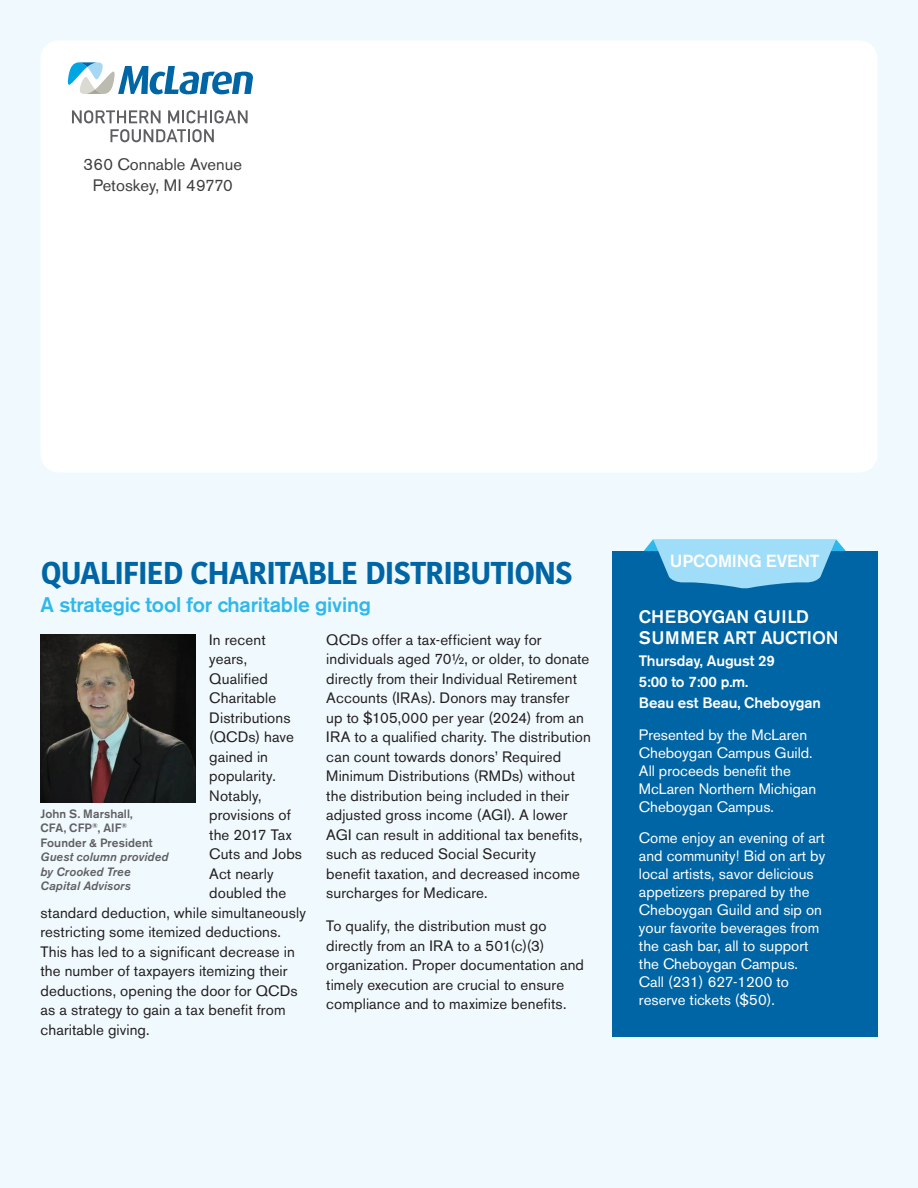
<style>
.page{position:relative;width:918px;height:1188px;background:#f0f9fd}
.page>*{position:absolute;margin:0;border:0;box-sizing:border-box;transform-origin:0 0}
.t1{font:700 31.5px "Kohinoor Bangla";letter-spacing:-.04em;color:#0065a4}
.t2{font:500 21px "Akzidenz Grotesk BE";letter-spacing:-.01em;color:#2fb8eb}
.t3{font:500 18px/21.6px "Akzidenz Grotesk BE";letter-spacing:-.01em;color:#fff}
.t4{font:500 17.4px "Akzidenz Grotesk BE";letter-spacing:-.015em;color:#fff}
.t5{font:16.5px/21px "Akzidenz Grotesk BE";color:#3e3e3f;text-align:center}
.t6{font:15px/19.5px "Akzidenz Grotesk BE";letter-spacing:.01em;color:#231f20}
.t7{font:15px/18px "Akzidenz Grotesk BE";color:#fff}
.t8{font:500 15px/21.3px "Akzidenz Grotesk BE";letter-spacing:-.01em;color:#fff}
.t9{font:italic 500 12px/14.4px "Akzidenz Grotesk BE";letter-spacing:.015em;color:#5f5f62}
.t10{font:500 12px/14.4px "Akzidenz Grotesk BE";letter-spacing:.005em;color:#5f5f62}
</style>
<div class="page">
<div style="left:40px;top:41px;width:838px;height:432px;background:#fff;border-radius:18px"></div>
<svg style="left:68px;top:62px;width:185px;height:32px"></svg>
<svg style="left:72px;top:110px;width:89px;height:13px"></svg>
<svg style="left:168px;top:110px;width:80px;height:13px"></svg>
<svg style="left:110px;top:129px;width:104px;height:13px"></svg>
<img style="left:40px;top:635px;width:156px;height:167px">
<div style="left:612px;top:551px;width:265px;height:486px;background:#0065a4"></div>
<svg style="left:644px;top:539px;width:202px;height:50px"></svg>
<p class="t5" style="left:83px;top:154px;width:160px">360 Connable Avenue<br>Petoskey, MI 49770</p>
<h1 class="t1" style="left:40px;top:545px;width:534px">QUALIFIED CHARITABLE DISTRIBUTIONS</h1>
<h2 class="t2" style="left:40px;top:592px;width:332px">A strategic tool for charitable giving</h2>
<p class="t6" style="left:209px;top:630px;width:58px">In recent</p>
<p class="t6" style="left:209px;top:650px;width:39px">years,</p>
<p class="t6" style="left:209px;top:669px;width:60px">Qualified</p>
<p class="t6" style="left:209px;top:689px;width:69px">Charitable</p>
<p class="t6" style="left:209px;top:708px;width:83px">Distributions</p>
<p class="t6" style="left:209px;top:728px;width:86px">(QCDs) have</p>
<p class="t6" style="left:209px;top:747px;width:60px">gained in</p>
<p class="t6" style="left:209px;top:767px;width:68px">popularity.</p>
<p class="t6" style="left:209px;top:786px;width:54px">Notably,</p>
<p class="t6" style="left:209px;top:806px;width:83px">provisions of</p>
<p class="t6" style="left:209px;top:825px;width:84px">the 2017 Tax</p>
<p class="t6" style="left:209px;top:845px;width:94px">Cuts and Jobs</p>
<p class="t6" style="left:209px;top:864px;width:66px">Act nearly</p>
<p class="t6" style="left:209px;top:884px;width:79px">doubled the</p>
<p class="t6" style="left:40px;top:903px;width:267px">standard deduction, while simultaneously</p>
<p class="t6" style="left:40px;top:923px;width:242px">restricting some itemized deductions.</p>
<p class="t6" style="left:40px;top:942px;width:256px">This has led to a significant decrease in</p>
<p class="t6" style="left:40px;top:962px;width:249px">the number of taxpayers itemizing their</p>
<p class="t6" style="left:40px;top:981px;width:259px">deductions, opening the door for QCDs</p>
<p class="t6" style="left:40px;top:1001px;width:247px">as a strategy to gain a tax benefit from</p>
<p class="t6" style="left:40px;top:1020px;width:111px">charitable giving.</p>
<p class="t6" style="left:326px;top:630px;width:266px">QCDs offer a tax-efficient way for individuals aged 70½, or older, to donate directly from their Individual Retirement Accounts (IRAs). Donors may transfer<br>up to $105,000 per year (2024) from an IRA to a qualified charity. The distribution can count towards donors’ Required Minimum Distributions (RMDs) without the distribution being included in their adjusted gross income (AGI). A lower AGI can result in additional tax benefits, such as reduced Social Security<br>benefit taxation, and decreased income surcharges for Medicare.</p>
<p class="t6" style="left:326px;top:917px;width:259px">To qualify, the distribution must go directly from an IRA to a 501(c)(3) organization. Proper documentation and timely execution are crucial to ensure compliance and to maximize benefits.</p>
<p class="t10" style="left:40px;top:806px;width:114px">John S. Marshall,<br>CFA, CFP<sup>®</sup>, AIF<sup>®<br></sup>Founder &amp; President</p>
<p class="t9" style="left:40px;top:850px;width:129px">Guest column provided by Crooked Tree<br>Capital Advisors</p>
<p class="t4" style="left:670px;top:551px;width:151px">UPCOMING EVENT</p>
<p class="t3" style="left:639px;top:606px;width:201px">CHEBOYGAN GUILD<br>SUMMER ART AUCTION</p>
<p class="t8" style="left:639px;top:650px;width:183px">Thursday, August 29<br>5:00 to 7:00 p.m.<br>Beau est Beau, Cheboygan</p>
<p class="t7" style="left:639px;top:726px;width:179px">Presented by the McLaren<br>Cheboygan Campus Guild.<br>All proceeds benefit the<br>McLaren Northern Michigan<br>Cheboygan Campus.</p>
<p class="t7" style="left:639px;top:829px;width:188px">Come enjoy an evening of art and community! Bid on art by local artists, savor delicious appetizers prepared by the<br>Cheboygan Guild and sip on your favorite beverages from the cash bar, all to support the Cheboygan Campus.<br>Call (231) 627-1200 to reserve tickets ($50).</p>
</div>
